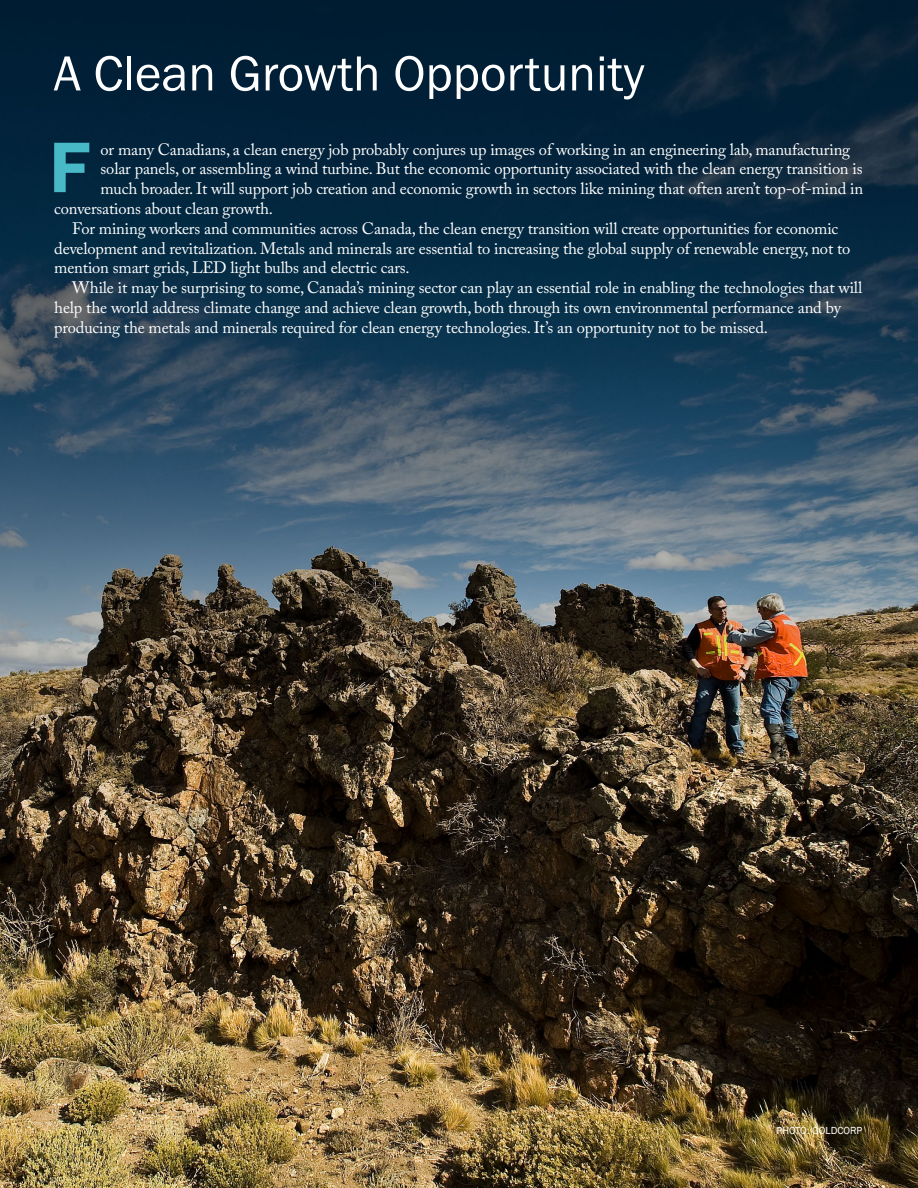
<style>
.page{position:relative;width:918px;height:1188px;background:#fff}
.page>*{position:absolute;margin:0;border:0;box-sizing:border-box;transform-origin:0 0}
.t1{font:600 72px "Franklin Gothic";color:#48b9c7}
.t2{font:51px "Franklin Gothic";color:#fff}
.t3{font:16.5px "Adobe Caslon Pro";letter-spacing:-.01em;color:#fff}
.t4{font:10.5px "Franklin Gothic";color:#fff}
</style>
<div class="page">
<img style="left:0;top:0;width:918px;height:1188px">
<h2 class="t2" style="left:54px;top:42px;width:592px">A Clean Growth Opportunity</h2>
<p class="t3" style="left:101px;top:142px;width:751px">or many Canadians, a clean energy job probably conjures up images of working in an engineering lab, manufacturing</p>
<p class="t3" style="left:101px;top:162px;width:764px">solar panels, or assembling a wind turbine. But the economic opportunity associated with the clean energy transition is</p>
<p class="t3" style="left:101px;top:182px;width:764px">much broader. It will support job creation and economic growth in sectors like mining that often aren’t top-of-mind in</p>
<p class="t3" style="left:54px;top:202px;width:220px">conversations about clean growth.</p>
<p class="t3" style="left:72px;top:222px;width:768px">For mining workers and communities across Canada, the clean energy transition will create opportunities for economic</p>
<p class="t3" style="left:54px;top:241px;width:798px">development and revitalization. Metals and minerals are essential to increasing the global supply of renewable energy, not to</p>
<p class="t3" style="left:54px;top:261px;width:357px">mention smart grids, LED light bulbs and electric cars.</p>
<p class="t3" style="left:72px;top:281px;width:792px">While it may be surprising to some, Canada’s mining sector can play an essential role in enabling the technologies that will</p>
<p class="t3" style="left:54px;top:301px;width:788px">help the world address climate change and achieve clean growth, both through its own environmental performance and by</p>
<p class="t3" style="left:54px;top:321px;width:715px">producing the metals and minerals required for clean energy technologies. It’s an opportunity not to be missed.</p>
<h1 class="t1" style="left:50px;top:142px;width:40px">F</h1>
<p class="t4" style="left:777px;top:1124px;width:87px">PHOTO: GOLDCORP</p>
</div>
